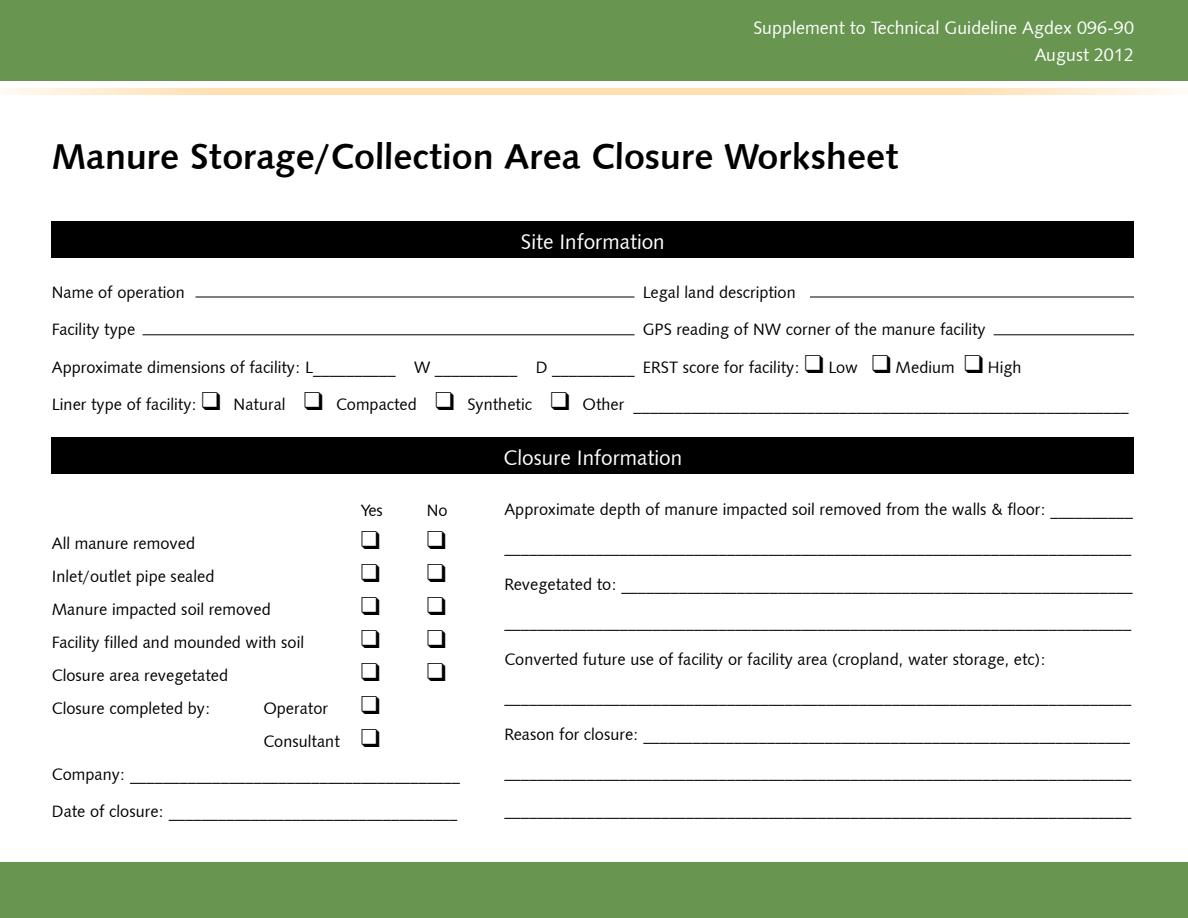
<style>
.page{position:relative;width:1188px;height:918px;background:#fff}
.page>*{position:absolute;margin:0;border:0;box-sizing:border-box;transform-origin:0 0}
.t1{font:36px "Humanist 531 BT Bold A";color:#000}
.t2{font:21px "Humanist 531 BT Roman A";color:#fff}
.t3{font:18px/27px "Humanist 531 BT Roman A";color:#fff;text-align:right}
.t4{font:16.5px/33px "Humanist 531 BT Roman A";color:#000}
</style>
<div class="page">
<div style="left:52px;top:221px;width:1082px;height:37px;background:#000"></div>
<div style="left:52px;top:437px;width:1082px;height:37px;background:#000"></div>
<div style="left:0;top:0;width:1188px;height:81px;background:#689550"></div>
<svg style="left:1px;top:89px;width:1177px;height:6px;background:#ffe3bc"></svg>
<div style="left:0;top:863px;width:1188px;height:55px;background:#689550"></div>
<hr style="left:195px;top:297px;width:439px;height:1px;background:#000">
<hr style="left:143px;top:334px;width:491px;height:1px;background:#000">
<hr style="left:810px;top:297px;width:324px;height:1px;background:#000">
<hr style="left:994px;top:334px;width:140px;height:1px;background:#000">
<p class="t3" style="left:753px;top:14px;width:382px">Supplement to Technical Guideline Agdex 096-90<br>August 2012</p>
<h1 class="t1" style="left:52px;top:134px;width:849px">Manure Storage/Collection Area Closure Worksheet</h1>
<p class="t2" style="left:521px;top:229px;width:145px">Site Information</p>
<p class="t4" style="left:52px;top:275px;width:135px">Name of operation</p>
<p class="t4" style="left:643px;top:275px;width:154px">Legal land description</p>
<p class="t4" style="left:52px;top:313px;width:85px">Facility type</p>
<p class="t4" style="left:643px;top:313px;width:344px">GPS reading of NW corner of the manure facility</p>
<p class="t4" style="left:52px;top:350px;width:749px">Approximate dimensions of facility: L__________ W __________ D __________ ERST score for facility:</p>
<p class="t4" style="left:828px;top:350px;width:31px">Low</p>
<p class="t4" style="left:896px;top:350px;width:61px">Medium</p>
<p class="t4" style="left:988px;top:350px;width:35px">High</p>
<p class="t4" style="left:52px;top:388px;width:147px">Liner type of facility:</p>
<p class="t4" style="left:234px;top:388px;width:53px">Natural</p>
<p class="t4" style="left:336px;top:388px;width:82px">Compacted</p>
<p class="t4" style="left:467px;top:388px;width:66px">Synthetic</p>
<p class="t4" style="left:583px;top:388px;width:548px">Other ____________________________________________________________</p>
<p class="t4" style="left:361px;top:493px;width:24px">Yes</p>
<p class="t4" style="left:427px;top:493px;width:22px">No</p>
<p class="t4" style="left:52px;top:526px;width:254px">All manure removed<br>Inlet/outlet pipe sealed<br>Manure impacted soil removed<br>Facility filled and mounded with soil<br>Closure area revegetated<br>Closure completed by:</p>
<p class="t4" style="left:263px;top:691px;width:66px">Operator</p>
<p class="t4" style="left:263px;top:724px;width:78px">Consultant</p>
<p class="t4" style="left:52px;top:757px;width:410px">Company: ________________________________________</p>
<p class="t4" style="left:52px;top:795px;width:407px">Date of closure: ___________________________________</p>
<p class="t2" style="left:504px;top:445px;width:180px">Closure Information</p>
<p class="t4" style="left:504px;top:492px;width:630px">Approximate depth of manure impacted soil removed from the walls &amp; floor: __________</p>
<p class="t4" style="left:504px;top:530px;width:628px">____________________________________________________________________________</p>
<p class="t4" style="left:504px;top:567px;width:630px">Revegetated to: ______________________________________________________________</p>
<p class="t4" style="left:504px;top:605px;width:628px">____________________________________________________________________________</p>
<p class="t4" style="left:504px;top:642px;width:543px">Converted future use of facility or facility area (cropland, water storage, etc):</p>
<p class="t4" style="left:504px;top:680px;width:628px">____________________________________________________________________________</p>
<p class="t4" style="left:504px;top:717px;width:627px">Reason for closure: ___________________________________________________________</p>
<p class="t4" style="left:504px;top:755px;width:628px">____________________________________________________________________________</p>
<p class="t4" style="left:504px;top:792px;width:628px">____________________________________________________________________________</p>
</div>
